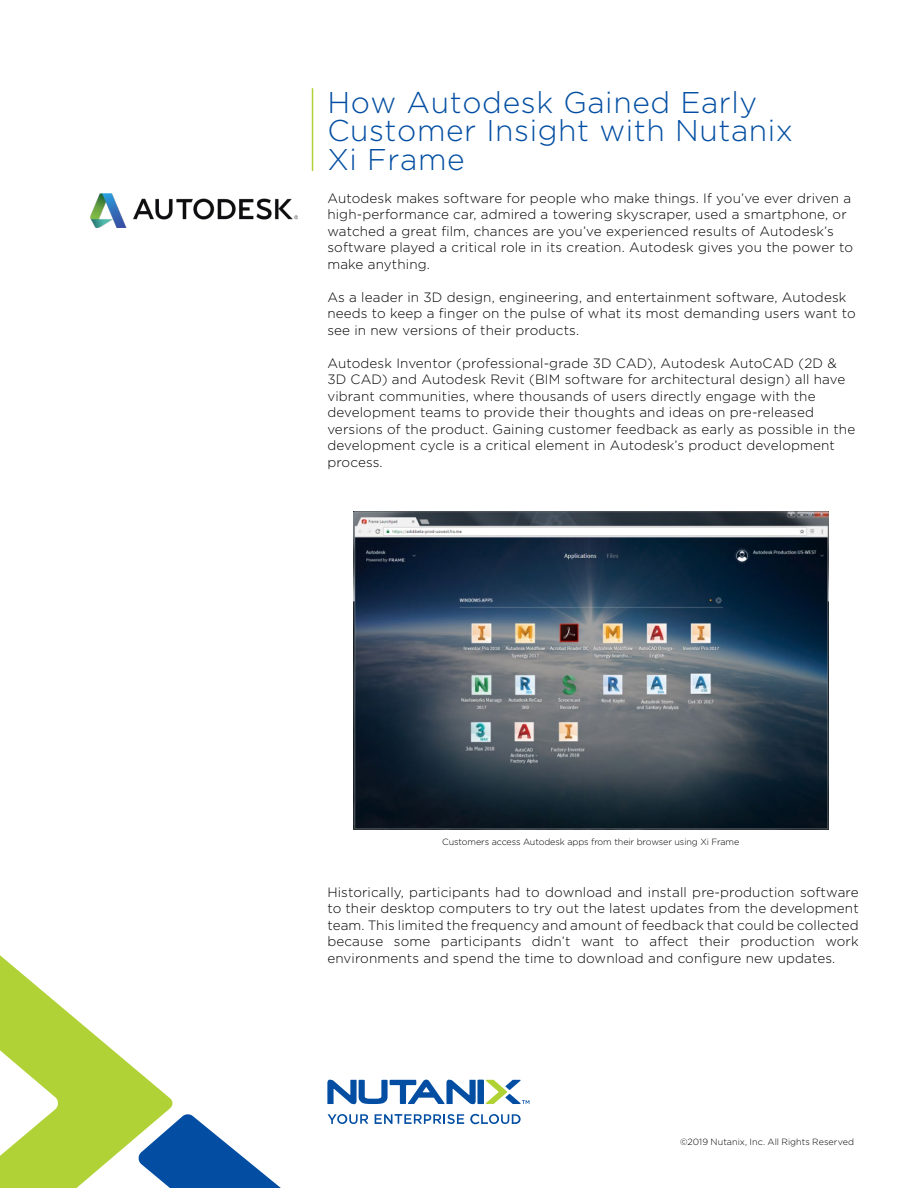
<style>
.page{position:relative;width:918px;height:1188px;background:#fff}
.page>*{position:absolute;margin:0;border:0;box-sizing:border-box;transform-origin:0 0}
.t1{font:300 30px/28.5px "Gotham";letter-spacing:.02em;color:#034ea2}
.t2{font:300 13.5px/16.5px "Gotham";letter-spacing:.01em;color:#000}
.t3{font:300 9px "Gotham";letter-spacing:-.01em;color:#000}
</style>
<div class="page">
<svg style="left:0;top:955px;width:281px;height:233px"></svg>
<div style="left:478px;top:1080px;width:6px;height:24px;background:#034ea2"></div>
<svg style="left:327px;top:1080px;width:149px;height:24px"></svg>
<svg style="left:328px;top:1114px;width:40px;height:10px"></svg>
<svg style="left:375px;top:1114px;width:89px;height:10px"></svg>
<svg style="left:470px;top:1114px;width:51px;height:10px"></svg>
<svg style="left:486px;top:1080px;width:43px;height:24px"></svg>
<hr style="left:312px;top:88px;width:1px;height:83px;background:#b0d236">
<img style="left:91px;top:193px;width:207px;height:35px">
<img style="left:353px;top:512px;width:475px;height:318px">
<h1 class="t1" style="left:327px;top:87px;width:467px">How Autodesk Gained Early<br>Customer Insight with Nutanix<br>Xi Frame</h1>
<p class="t2" style="left:327px;top:189px;width:527px">Autodesk makes software for people who make things. If you’ve ever driven a high-performance car, admired a towering skyscraper, used a smartphone, or watched a great film, chances are you’ve experienced results of Autodesk’s software played a critical role in its creation. Autodesk gives you the power to make anything.</p>
<p class="t2" style="left:327px;top:288px;width:530px">As a leader in 3D design, engineering, and entertainment software, Autodesk needs to keep a finger on the pulse of what its most demanding users want to see in new versions of their products.</p>
<p class="t2" style="left:327px;top:354px;width:529px">Autodesk Inventor (professional-grade 3D CAD), Autodesk AutoCAD (2D &amp; 3D CAD) and Autodesk Revit (BIM software for architectural design) all have vibrant communities, where thousands of users directly engage with the development teams to provide their thoughts and ideas on pre-released versions of the product. Gaining customer feedback as early as possible in the development cycle is a critical element in Autodesk’s product development process.</p>
<p class="t3" style="left:442px;top:836px;width:299px">Customers access Autodesk apps from their browser using Xi Frame</p>
<p class="t2" style="left:327px;top:883px;width:533px;text-align:justify">Historically, participants had to download and install pre-production software to their desktop computers to try out the latest updates from the development team. This limited the frequency and amount of feedback that could be collected because some participants didn’t want to affect their production work environments and spend the time to download and configure new updates.</p>
<p class="t3" style="left:680px;top:1137px;width:176px">©2019 Nutanix, Inc. All Rights Reserved</p>
</div>
